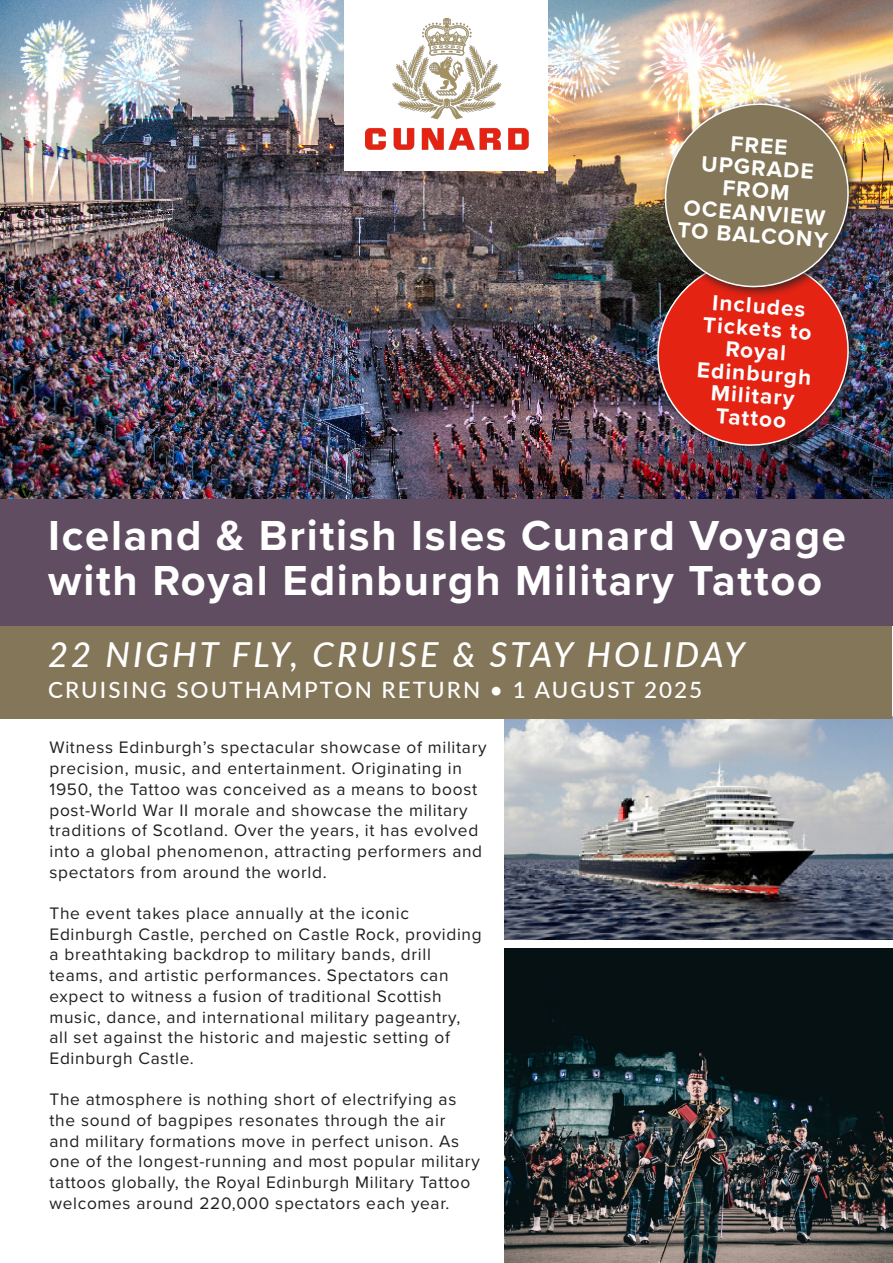
<style>
.page{position:relative;width:893px;height:1263px;background:#fff}
.page>*{position:absolute;margin:0;border:0;box-sizing:border-box;transform-origin:0 0}
.t1{font:700 43.5px/45px "Proxima Nova";letter-spacing:.04em;color:#fff}
.t2{font:italic 500 34.5px "Lato";letter-spacing:.09em;color:#fff}
.t3{font:700 22.5px/22.5px "Proxima Nova";color:#fff;text-align:center}
.t4{font:500 22.5px "Lato";letter-spacing:.09em;color:#fff}
.t5{font:17.25px/20.7px "Proxima Nova";letter-spacing:.04em;color:#231f20}
</style>
<div class="page">
<img style="left:505px;top:716px;width:388px;height:223px">
<div style="left:1px;top:617px;width:891px;height:102px;background:#847658"></div>
<div style="left:1px;top:498px;width:892px;height:127px;background:#604d61"></div>
<img style="left:0;top:0;width:893px;height:498px">
<img style="left:505px;top:948px;width:388px;height:315px">
<div style="left:345px;top:0;width:203px;height:171px;background:#fff"></div>
<img style="left:366px;top:19px;width:163px;height:131px">
<div style="left:652px;top:254px;width:208px;height:203px;background:#231f20;opacity:.75"></div>
<div style="left:660px;top:98px;width:200px;height:200px;background:#231f20;opacity:.75"></div>
<img style="left:652px;top:100px;width:202px;height:348px">
<p class="t3" style="left:704px;top:130px;width:114px;rotate:4deg">FREE<br>UPGRADE</p>
<p class="t3" style="left:682px;top:173px;width:152px;rotate:4deg">FROM<br>OCEANVIEW<br>TO BALCONY</p>
<p class="t3" style="left:703px;top:290px;width:116px;rotate:4deg">Includes<br>Tickets to<br>Royal<br>Edinburgh<br>Military<br>Tattoo</p>
<p class="t1" style="left:48px;top:512px;width:799px">Iceland &amp; British Isles Cunard Voyage with Royal Edinburgh Military Tattoo</p>
<p class="t2" style="left:48px;top:629px;width:698px">22 NIGHT FLY, CRUISE &amp; STAY HOLIDAY</p>
<p class="t4" style="left:48px;top:674px;width:656px">CRUISING SOUTHAMPTON RETURN • 1 AUGUST 2025</p>
<p class="t5" style="left:50px;top:736px;width:439px">Witness Edinburgh’s spectacular showcase of military precision, music, and entertainment. Originating in 1950, the Tattoo was conceived as a means to boost post-World War II morale and showcase the military traditions of Scotland. Over the years, it has evolved into a global phenomenon, attracting performers and spectators from around the world.</p>
<p class="t5" style="left:50px;top:902px;width:434px">The event takes place annually at the iconic Edinburgh Castle, perched on Castle Rock, providing a breathtaking backdrop to military bands, drill teams, and artistic performances. Spectators can expect to witness a fusion of traditional Scottish music, dance, and international military pageantry, all set against the historic and majestic setting of Edinburgh Castle.</p>
<p class="t5" style="left:50px;top:1088px;width:432px">The atmosphere is nothing short of electrifying as the sound of bagpipes resonates through the air<br>and military formations move in perfect unison. As one of the longest-running and most popular military tattoos globally, the Royal Edinburgh Military Tattoo welcomes around 220,000 spectators each year.</p>
</div>
